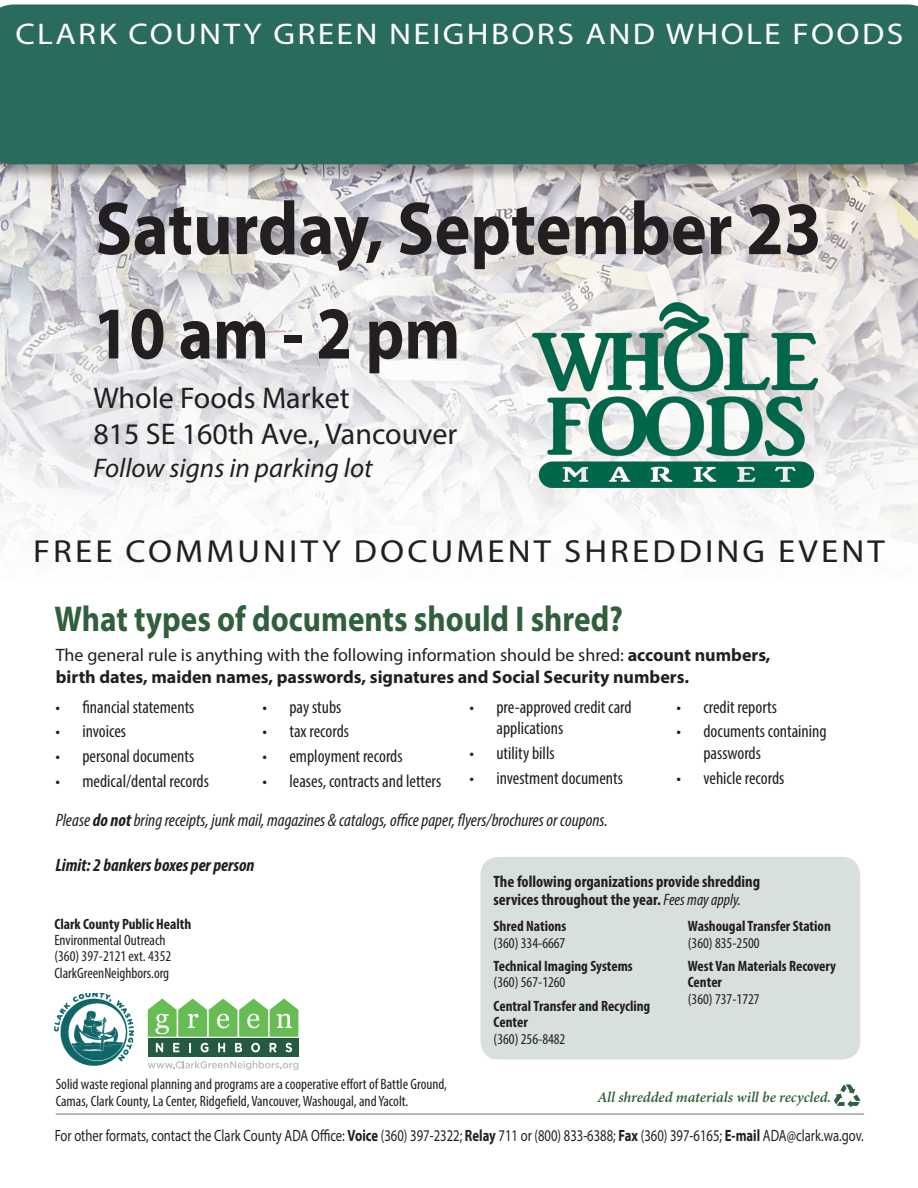
<style>
.page{position:relative;width:918px;height:1188px;background:#fff}
.page>*{position:absolute;margin:0;border:0;box-sizing:border-box;transform-origin:0 0}
.t1{font:700 75.75px "Myriad Pro";color:#231f20;scale:.9 1}
.t2{font:700 75px "Myriad Pro";color:#231f20;scale:.87 1}
.t3{font:700 36px "Myriad Pro";color:#2f5f3b;scale:.87 1}
.t4{font:31.95px "Myriad Pro";letter-spacing:.09em;color:#231f20;scale:1.09 1}
.t5{font:30px "Myriad Pro";color:#231f20}
.t6{font:30px "Myriad Pro";letter-spacing:.07em;color:#fff;scale:1.12 1}
.t7{font:italic 27px "Myriad Pro";color:#231f20}
.t8{font:condensed 18px/21.6px "Myriad Pro";color:#231f20}
.t9{font:700 18px/21.6px "Myriad Pro";color:#231f20}
.t10{font:italic condensed 18px "Myriad Pro";color:#231f20}
.t11{font:italic 700 condensed 18px "Myriad Pro";color:#231f20}
.t12{font:700 condensed 16.5px/18px "Myriad Pro";color:#231f20}
.t13{font:16.35px "Myriad Pro";color:#231f20;scale:.77 1}
.t14{font:condensed 15px/16.5px "Myriad Pro";color:#231f20}
.t15{font:700 condensed 15px/16.5px "Myriad Pro";color:#231f20}
.t16{font:italic 600 15px "Minion Pro";letter-spacing:-.005em;color:#2f5f3b}
.s1{font-weight:400}
.s2{font-weight:700}
.s3{font-weight:400;font-style:italic}
</style>
<div class="page">
<img style="left:0;top:182px;width:918px;height:363px">
<img style="left:532px;top:302px;width:285px;height:185px">
<div style="left:0;top:6px;width:918px;height:176px;background:#231f20;opacity:.36"></div>
<div style="left:0;top:4px;width:918px;height:160px;background:#296b5c"></div>
<div style="left:24px;top:53px;width:72px;height:99px;background:#296b5c"></div>
<div style="left:106px;top:54px;width:84px;height:96px;background:#296b5c"></div>
<div style="left:204px;top:54px;width:152px;height:96px;background:#296b5c"></div>
<div style="left:366px;top:54px;width:89px;height:97px;background:#296b5c"></div>
<div style="left:496px;top:53px;width:235px;height:98px;background:#296b5c"></div>
<div style="left:741px;top:53px;width:85px;height:99px;background:#296b5c"></div>
<div style="left:833px;top:54px;width:78px;height:96px;background:#296b5c"></div>
<img style="left:54px;top:993px;width:79px;height:73px">
<svg style="left:148px;top:999px;width:150px;height:38px"></svg>
<div style="left:148px;top:1038px;width:150px;height:19px;background:#235a41"></div>
<svg style="left:156px;top:1043px;width:7px;height:9px"></svg>
<svg style="left:173px;top:1043px;width:6px;height:9px"></svg>
<svg style="left:189px;top:1043px;width:2px;height:9px"></svg>
<svg style="left:201px;top:1043px;width:7px;height:9px"></svg>
<svg style="left:218px;top:1043px;width:7px;height:9px"></svg>
<svg style="left:235px;top:1043px;width:7px;height:9px"></svg>
<svg style="left:251px;top:1043px;width:9px;height:9px"></svg>
<svg style="left:270px;top:1043px;width:7px;height:9px"></svg>
<svg style="left:286px;top:1043px;width:6px;height:9px"></svg>
<svg style="left:148px;top:1061px;width:150px;height:9px"></svg>
<hr style="left:56px;top:1113px;width:808px;height:2px;background:#9fa1a4">
<svg style="left:833px;top:1084px;width:28px;height:24px"></svg>
<div style="left:481px;top:857px;width:379px;height:203px;background:#d7e0da;border-radius:18px"></div>
<p class="t6" style="left:16px;top:15px;width:794px">CLARK COUNTY GREEN NEIGHBORS AND WHOLE FOODS</p>
<p class="t1" style="left:95px;top:179px;width:809px">Saturday, September 23</p>
<p class="t2" style="left:93px;top:284px;width:423px">10 am - 2 pm</p>
<p class="t5" style="left:93px;top:380px;width:258px">Whole Foods Market</p>
<p class="t5" style="left:93px;top:416px;width:365px">815 SE 160th Ave., Vancouver</p>
<p class="t7" style="left:93px;top:451px;width:281px">Follow signs in parking lot</p>
<p class="t4" style="left:33px;top:532px;width:783px">FREE COMMUNITY DOCUMENT SHREDDING EVENT</p>
<p class="t3" style="left:54px;top:595px;width:655px">What types of documents should I shred?</p>
<p class="t9" style="left:56px;top:644px;width:716px"><span class="s1">The general rule is anything with the following information should be shred:</span> account numbers, birth dates, maiden names, passwords, signatures and Social Security numbers.</p>
<p class="t8" style="left:55px;top:696px;width:141px">• financial statements</p>
<p class="t8" style="left:55px;top:720px;width:72px">• invoices</p>
<p class="t8" style="left:55px;top:745px;width:140px">• personal documents</p>
<p class="t8" style="left:55px;top:770px;width:155px">• medical/dental records</p>
<p class="t8" style="left:262px;top:696px;width:80px">• pay stubs</p>
<p class="t8" style="left:262px;top:720px;width:88px">• tax records</p>
<p class="t8" style="left:262px;top:745px;width:142px">• employment records</p>
<p class="t8" style="left:262px;top:770px;width:180px">• leases, contracts and letters</p>
<p class="t8" style="left:496px;top:696px;width:137px;text-indent:-27px">• pre-approved credit card applications</p>
<p class="t8" style="left:469px;top:742px;width:87px">• utility bills</p>
<p class="t8" style="left:469px;top:767px;width:155px">• investment documents</p>
<p class="t10" style="left:56px;top:809px;width:554px">Please <span class="s2">do not</span> bring receipts, junk mail, magazines &amp; catalogs, office paper, flyers/brochures or coupons.</p>
<p class="t8" style="left:676px;top:696px;width:102px">• credit reports</p>
<p class="t8" style="left:703px;top:720px;width:125px;text-indent:-27px">• documents containing passwords</p>
<p class="t8" style="left:676px;top:767px;width:109px">• vehicle records</p>
<p class="t11" style="left:55px;top:854px;width:201px">Limit: 2 bankers boxes per person</p>
<p class="t15" style="left:54px;top:915px;width:139px">Clark County Public Health</p>
<p class="t14" style="left:54px;top:932px;width:113px">Environmental Outreach</p>
<p class="t14" style="left:54px;top:948px;width:118px">(360) 397-2121 ext. 4352</p>
<p class="t14" style="left:54px;top:964px;width:116px">ClarkGreenNeighbors.org</p>
<p class="t14" style="left:56px;top:1076px;width:393px">Solid waste regional planning and programs are a cooperative effort of Battle Ground,<br>Camas, Clark County, La Center, Ridgefield, Vancouver, Washougal, and Yacolt.</p>
<p class="t12" style="left:494px;top:872px;width:268px">The following organizations provide shredding services throughout the year. <span class="s3">Fees may apply.</span></p>
<p class="t15" style="left:494px;top:918px;width:74px">Shred Nations</p>
<p class="t14" style="left:494px;top:934px;width:73px">(360) 334-6667</p>
<p class="t15" style="left:494px;top:957px;width:141px">Technical Imaging Systems</p>
<p class="t14" style="left:494px;top:974px;width:73px">(360) 567-1260</p>
<p class="t15" style="left:494px;top:997px;width:158px">Central Transfer and Recycling<br>Center</p>
<p class="t14" style="left:494px;top:1030px;width:73px">(360) 256-8482</p>
<p class="t15" style="left:688px;top:918px;width:145px">Washougal Transfer Station</p>
<p class="t14" style="left:688px;top:934px;width:73px">(360) 835-2500</p>
<p class="t15" style="left:688px;top:957px;width:150px">West Van Materials Recovery<br>Center</p>
<p class="t14" style="left:688px;top:990px;width:73px">(360) 737-1727</p>
<p class="t16" style="left:597px;top:1086px;width:235px">All shredded materials will be recycled.</p>
<p class="t13" style="left:55px;top:1125px;width:1052px">For other formats, contact the Clark County ADA Office: <span class="s2">Voice</span> (360) 397-2322; <span class="s2">Relay</span> 711 or (800) 833-6388; <span class="s2">Fax</span> (360) 397-6165; <span class="s2">E-mail</span> ADA@clark.wa.gov.</p>
</div>
